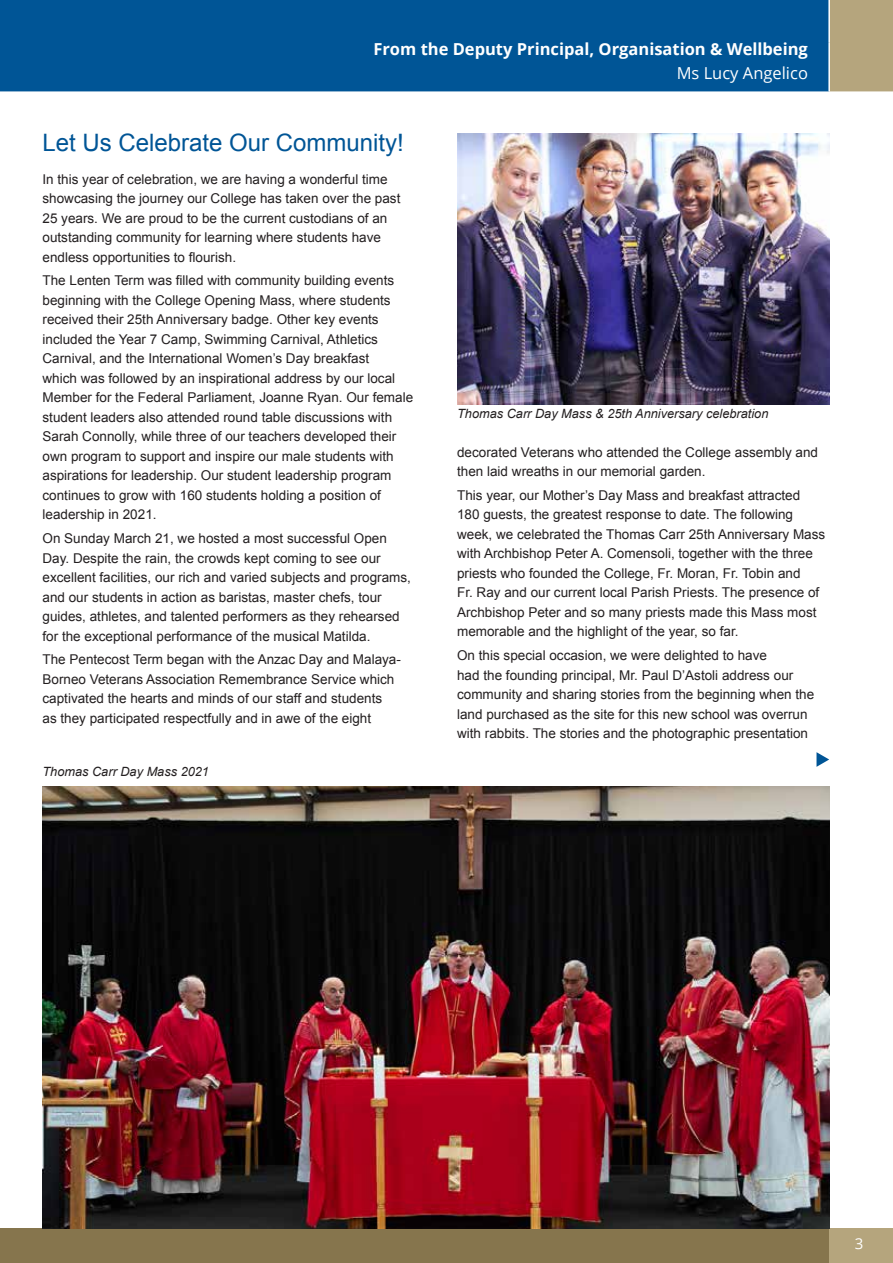
<style>
.page{position:relative;width:893px;height:1263px;background:#fff}
.page>*{position:absolute;margin:0;border:0;box-sizing:border-box;transform-origin:0 0}
.t1{font:24px "Arial";color:#005596}
.t2{font:700 16.5px "Open Sans";color:#fff}
.t3{font:16.5px "Open Sans";color:#fff}
.t4{font:15px "Open Sans";color:#fff}
.t5{font:13.5px/19.5px "Arial";color:#231f20}
.t6{font:italic 12.75px "Arial";color:#231f20}
</style>
<div class="page">
<div style="left:0;top:0;width:828px;height:91px;background:#005596"></div>
<div style="left:830px;top:0;width:63px;height:91px;background:#b5a57d"></div>
<div style="left:0;top:1229px;width:893px;height:34px;background:#86754d"></div>
<div style="left:829px;top:1229px;width:64px;height:34px;background:#b5a57d"></div>
<img style="left:43px;top:787px;width:786px;height:442px">
<img style="left:458px;top:134px;width:371px;height:270px">
<svg style="left:816px;top:752px;width:13px;height:15px"></svg>
<p class="t2" style="left:373px;top:38px;width:436px">From the Deputy Principal, Organisation &amp; Wellbeing</p>
<p class="t3" style="left:677px;top:62px;width:133px">Ms Lucy Angelico</p>
<h1 class="t1" style="left:43px;top:127px;width:363px">Let Us Celebrate Our Community!</h1>
<p class="t5" style="left:43px;top:169px;width:359px">In this year of celebration, we are having a wonderful time showcasing the journey our College has taken over the past 25 years. We are proud to be the current custodians of an outstanding community for learning where students have endless opportunities to flourish.</p>
<p class="t5" style="left:43px;top:271px;width:372px">The Lenten Term was filled with community building events beginning with the College Opening Mass, where students received their 25th Anniversary badge. Other key events included the Year 7 Camp, Swimming Carnival, Athletics Carnival, and the International Women’s Day breakfast<br>which was followed by an inspirational address by our local Member for the Federal Parliament, Joanne Ryan. Our female student leaders also attended round table discussions with Sarah Connolly, while three of our teachers developed their own program to support and inspire our male students with aspirations for leadership. Our student leadership program continues to grow with 160 students holding a position of leadership in 2021.</p>
<p class="t5" style="left:43px;top:529px;width:370px">On Sunday March 21, we hosted a most successful Open Day. Despite the rain, the crowds kept coming to see our excellent facilities, our rich and varied subjects and programs, and our students in action as baristas, master chefs, tour guides, athletes, and talented performers as they rehearsed for the exceptional performance of the musical Matilda.</p>
<p class="t5" style="left:43px;top:650px;width:360px">The Pentecost Term began with the Anzac Day and Malaya-Borneo Veterans Association Remembrance Service which captivated the hearts and minds of our staff and students<br>as they participated respectfully and in awe of the eight</p>
<p class="t6" style="left:43px;top:763px;width:168px">Thomas Carr Day Mass 2021</p>
<p class="t6" style="left:457px;top:405px;width:313px">Thomas Carr Day Mass &amp; 25th Anniversary celebration</p>
<p class="t5" style="left:457px;top:442px;width:362px">decorated Veterans who attended the College assembly and then laid wreaths in our memorial garden.</p>
<p class="t5" style="left:457px;top:485px;width:370px">This year, our Mother’s Day Mass and breakfast attracted 180 guests, the greatest response to date. The following week, we celebrated the Thomas Carr 25th Anniversary Mass with Archbishop Peter A. Comensoli, together with the three priests who founded the College, Fr. Moran, Fr. Tobin and<br>Fr. Ray and our current local Parish Priests. The presence of Archbishop Peter and so many priests made this Mass most memorable and the highlight of the year, so far.</p>
<p class="t5" style="left:457px;top:646px;width:359px">On this special occasion, we were delighted to have<br>had the founding principal, Mr. Paul D’Astoli address our community and sharing stories from the beginning when the land purchased as the site for this new school was overrun with rabbits. The stories and the photographic presentation</p>
<p class="t4" style="left:855px;top:1233px;width:10px">3</p>
</div>
